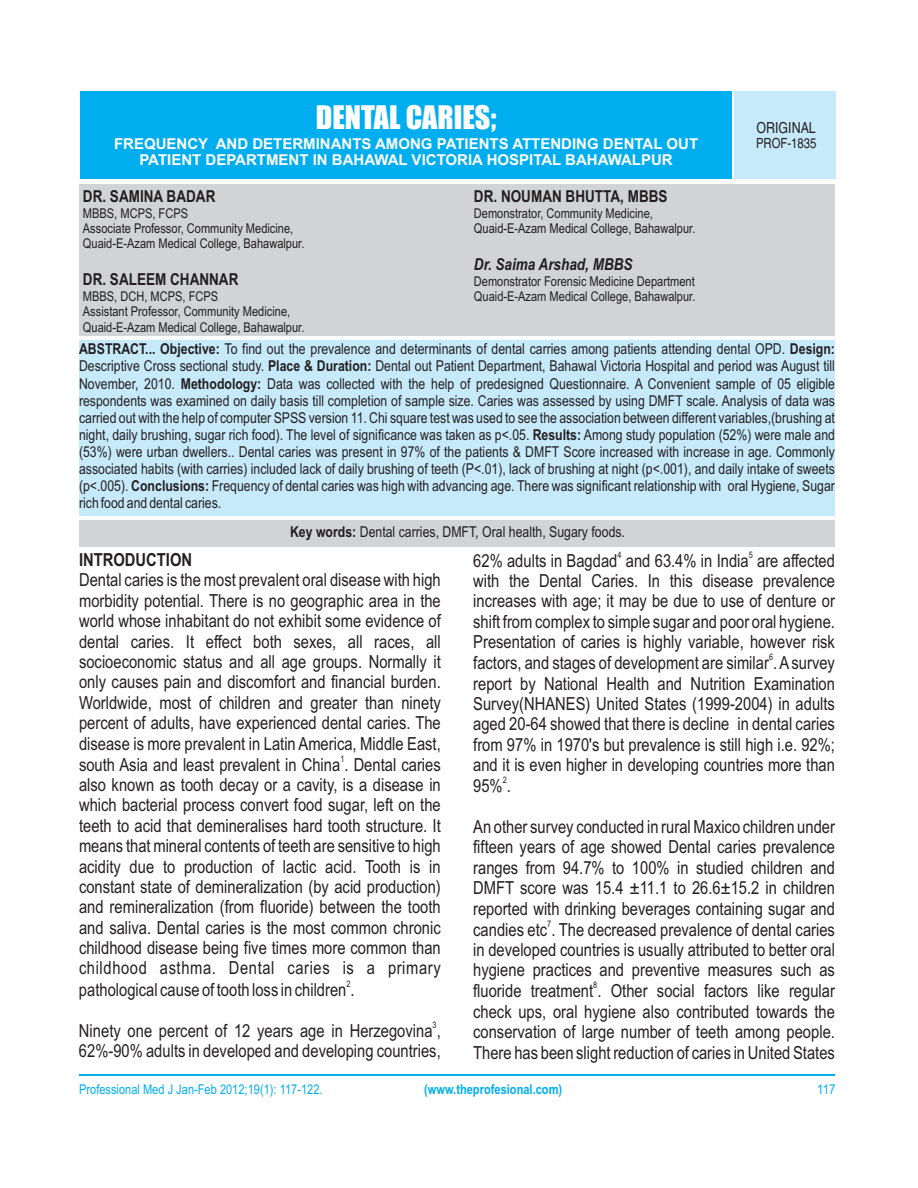
<style>
.page{position:relative;width:918px;height:1188px;background:#fff}
.page>*{position:absolute;margin:0;border:0;box-sizing:border-box;transform-origin:0 0}
.t1{font:30px "Impact";color:#fff}
.t2{font:18px/20.4px "Arial Narrow";color:#231f20}
.t3{font:18px "Arial Narrow";letter-spacing:.035em;color:#231f20}
.t4{font:700 18px "Arial Narrow";color:#231f20}
.t5{font:700 16.5px "Arial Narrow";color:#231f20}
.t6{font:italic 700 16.5px "Arial Narrow";color:#231f20}
.t7{font:15.15px "Switzerland";color:#231f20;scale:.82 1}
.t8{font:15px/17.1px "Arial Narrow";color:#231f20;text-align:justify}
.t9{font:700 15px/16.8px "Arial";color:#fff;text-align:center}
.t10{font:13.95px "Switzerland";color:#231f20;scale:.81 1}
.t11{font:13.5px/15.3px "Arial Narrow";color:#231f20}
.t12{font:13.5px "Arial Narrow";color:#00aeef}
.t13{font:700 13.5px "Arial Narrow";color:#00aeef}
.t14{font:13.5px "Arial Narrow";color:#00aeef;scale:1.04 1}
.t15{font:9px "Arial Narrow";color:#231f20}
.s1{font-weight:700}
</style>
<div class="page">
<div style="left:79px;top:185px;width:756px;height:151px;background:#d1d3d4"></div>
<div style="left:79px;top:520px;width:756px;height:27px;background:#d1d3d4"></div>
<div style="left:80px;top:91px;width:755px;height:88px;background:#c7eafb"></div>
<div style="left:79px;top:340px;width:756px;height:175px;background:#c7eafb"></div>
<div style="left:80px;top:91px;width:652px;height:88px;background:#00aeef"></div>
<hr style="left:79px;top:1074px;width:756px;height:2px;background:#00aeef">
<hr style="left:732px;top:91px;width:2px;height:88px;background:#fff">
<h1 class="t1" style="left:316px;top:105px;width:182px">DENTAL CARIES;</h1>
<p class="t9" style="left:114px;top:136px;width:586px">FREQUENCY AND DETERMINANTS AMONG PATIENTS ATTENDING DENTAL OUT<br>PATIENT DEPARTMENT IN BAHAWAL VICTORIA HOSPITAL BAHAWALPUR</p>
<p class="t5" style="left:83px;top:190px;width:134px">DR. SAMINA BADAR</p>
<p class="t5" style="left:474px;top:190px;width:195px">DR. NOUMAN BHUTTA, MBBS</p>
<p class="t11" style="left:83px;top:206px;width:107px">MBBS, MCPS, FCPS</p>
<p class="t11" style="left:474px;top:206px;width:181px">Demonstrator, Community Medicine,</p>
<p class="t11" style="left:83px;top:222px;width:212px">Associate Professor, Community Medicine,</p>
<p class="t11" style="left:474px;top:222px;width:223px">Quaid-E-Azam Medical College, Bahawalpur.</p>
<p class="t11" style="left:83px;top:237px;width:223px">Quaid-E-Azam Medical College, Bahawalpur.</p>
<p class="t6" style="left:474px;top:258px;width:160px">Dr. Saima Arshad, MBBS</p>
<p class="t5" style="left:83px;top:273px;width:157px">DR. SALEEM CHANNAR</p>
<p class="t11" style="left:474px;top:275px;width:222px">Demonstrator Forensic Medicine Department</p>
<p class="t11" style="left:83px;top:290px;width:137px">MBBS, DCH, MCPS, FCPS</p>
<p class="t11" style="left:474px;top:290px;width:223px">Quaid-E-Azam Medical College, Bahawalpur.</p>
<p class="t11" style="left:83px;top:305px;width:223px">Assistant Professor, Community Medicine,<br>Quaid-E-Azam Medical College, Bahawalpur.</p>
<p class="t7" style="left:756px;top:119px;width:74px">ORIGINAL</p>
<p class="t10" style="left:756px;top:134px;width:76px">PROF-1835</p>
<p class="t8" style="left:79px;top:342px;width:758px"><span class="s1">ABSTRACT... Objective:</span> To find out the prevalence and determinants of dental carries among patients attending dental OPD. <span class="s1">Design:<br></span>Descriptive Cross sectional study. <span class="s1">Place &amp; Duration:</span> Dental out Patient Department, Bahawal Victoria Hospital and period was August till November, 2010. <span class="s1">Methodology:</span> Data was collected with the help of predesigned Questionnaire. A Convenient sample of 05 eligible respondents was examined on daily basis till completion of sample size. Caries was assessed by using DMFT scale. Analysis of data was carried out with the help of computer SPSS version 11. Chi square test was used to see the association between different variables,(brushing at night, daily brushing, sugar rich food). The level of significance was taken as p&lt;.05. <span class="s1">Results:</span> Among study population (52%) were male and (53%) were urban dwellers.. Dental caries was present in 97% of the patients &amp; DMFT Score increased with increase in age. Commonly associated habits (with carries) included lack of daily brushing of teeth (P&lt;.01), lack of brushing at night (p&lt;.001), and daily intake of sweets (p&lt;.005). <span class="s1">Conclusions:</span> Frequency of dental caries was high with advancing age. There was significant relationship with oral Hygiene, Sugar rich food and dental caries.</p>
<p class="t8" style="left:290px;top:525px;width:336px"><span class="s1">Key words:</span> Dental carries, DMFT, Oral health, Sugary foods.</p>
<p class="t15" style="left:617px;top:551px;width:6px">4</p>
<p class="t15" style="left:749px;top:551px;width:6px">5</p>
<p class="t4" style="left:79px;top:553px;width:115px">INTRODUCTION</p>
<p class="t2" style="left:473px;top:552px;width:363px">62% adults in Bagdad and 63.4% in India are affected</p>
<p class="t2" style="left:79px;top:572px;width:363px">Dental caries is the most prevalent oral disease with high</p>
<p class="t2" style="left:473px;top:572px;width:363px">with the Dental Caries. In this disease prevalence</p>
<p class="t2" style="left:79px;top:592px;width:363px">morbidity potential. There is no geographic area in the</p>
<p class="t2" style="left:473px;top:593px;width:363px">increases with age; it may be due to use of denture or</p>
<p class="t2" style="left:79px;top:612px;width:363px">world whose inhabitant do not exhibit some evidence of</p>
<p class="t2" style="left:473px;top:613px;width:363px">shift from complex to simple sugar and poor oral hygiene.</p>
<p class="t2" style="left:79px;top:633px;width:363px">dental caries. It effect both sexes, all races, all</p>
<p class="t2" style="left:473px;top:633px;width:363px">Presentation of caries is highly variable, however risk</p>
<p class="t15" style="left:769px;top:654px;width:6px">6</p>
<p class="t2" style="left:79px;top:653px;width:363px">socioeconomic status and all age groups. Normally it</p>
<p class="t2" style="left:473px;top:654px;width:363px">factors, and stages of development are similar . Asurvey</p>
<p class="t2" style="left:79px;top:674px;width:363px">only causes pain and discomfort and financial burden.</p>
<p class="t2" style="left:473px;top:675px;width:363px">report by National Health and Nutrition Examination</p>
<p class="t2" style="left:79px;top:694px;width:363px">Worldwide, most of children and greater than ninety</p>
<p class="t2" style="left:473px;top:695px;width:363px">Survey(NHANES) United States (1999-2004) in adults</p>
<p class="t2" style="left:79px;top:714px;width:363px">percent of adults, have experienced dental caries. The</p>
<p class="t2" style="left:473px;top:716px;width:363px">aged 20-64 showed that there is decline in dental caries</p>
<p class="t2" style="left:79px;top:735px;width:363px">disease is more prevalent in Latin America, Middle East,</p>
<p class="t2" style="left:473px;top:736px;width:363px">from 97% in 1970's but prevalence is still high i.e. 92%;</p>
<p class="t15" style="left:340px;top:755px;width:6px">1</p>
<p class="t2" style="left:79px;top:756px;width:363px">south Asia and least prevalent in China . Dental caries</p>
<p class="t2" style="left:473px;top:756px;width:363px">and it is even higher in developing countries more than</p>
<p class="t15" style="left:503px;top:777px;width:6px">2</p>
<p class="t2" style="left:79px;top:776px;width:363px">also known as tooth decay or a cavity, is a disease in</p>
<p class="t2" style="left:473px;top:777px;width:39px">95% .</p>
<p class="t2" style="left:79px;top:797px;width:363px">which bacterial process convert food sugar, left on the teeth to acid that demineralises hard tooth structure. It</p>
<p class="t2" style="left:473px;top:818px;width:363px">An other survey conducted in rural Maxico children under</p>
<p class="t2" style="left:79px;top:837px;width:363px">means that mineral contents of teeth are sensitive to high</p>
<p class="t2" style="left:473px;top:839px;width:363px">fifteen years of age showed Dental caries prevalence</p>
<p class="t2" style="left:79px;top:858px;width:363px">acidity due to production of lactic acid. Tooth is in</p>
<p class="t2" style="left:473px;top:859px;width:363px">ranges from 94.7% to 100% in studied children and</p>
<p class="t2" style="left:79px;top:878px;width:363px">constant state of demineralization (by acid production)</p>
<p class="t2" style="left:473px;top:879px;width:363px">DMFT score was 15.4 ±11.1 to 26.6±15.2 in children</p>
<p class="t2" style="left:79px;top:898px;width:363px">and remineralization (from fluoride) between the tooth</p>
<p class="t2" style="left:473px;top:900px;width:363px">reported with drinking beverages containing sugar and</p>
<p class="t15" style="left:547px;top:920px;width:6px">7</p>
<p class="t2" style="left:79px;top:919px;width:363px">and saliva. Dental caries is the most common chronic</p>
<p class="t2" style="left:473px;top:921px;width:363px">candies etc . The decreased prevalence of dental caries</p>
<p class="t2" style="left:79px;top:939px;width:363px">childhood disease being five times more common than</p>
<p class="t2" style="left:473px;top:941px;width:363px">in developed countries is usually attributed to better oral</p>
<p class="t3" style="left:79px;top:961px;width:363px">childhood asthma. Dental caries is a primary</p>
<p class="t2" style="left:473px;top:961px;width:363px">hygiene practices and preventive measures such as</p>
<p class="t15" style="left:347px;top:980px;width:6px">2</p>
<p class="t15" style="left:593px;top:982px;width:6px">8</p>
<p class="t2" style="left:79px;top:981px;width:277px">pathological cause of tooth loss in children .</p>
<p class="t2" style="left:473px;top:983px;width:363px">fluoride treatment . Other social factors like regular check ups, oral hygiene also contributed towards the</p>
<p class="t15" style="left:433px;top:1021px;width:6px">3</p>
<p class="t2" style="left:79px;top:1022px;width:363px">Ninety one percent of 12 years age in Herzegovina ,</p>
<p class="t2" style="left:473px;top:1023px;width:363px">conservation of large number of teeth among people.</p>
<p class="t2" style="left:79px;top:1043px;width:363px">62%-90% adults in developed and developing countries,</p>
<p class="t2" style="left:473px;top:1044px;width:363px">There has been slight reduction of caries in United States</p>
<p class="t12" style="left:79px;top:1084px;width:245px">Professional Med J Jan-Feb 2012;19(1): 117-122.</p>
<p class="t13" style="left:424px;top:1084px;width:140px">(www.theprofesional.com)</p>
<p class="t14" style="left:817px;top:1084px;width:19px">117</p>
</div>
